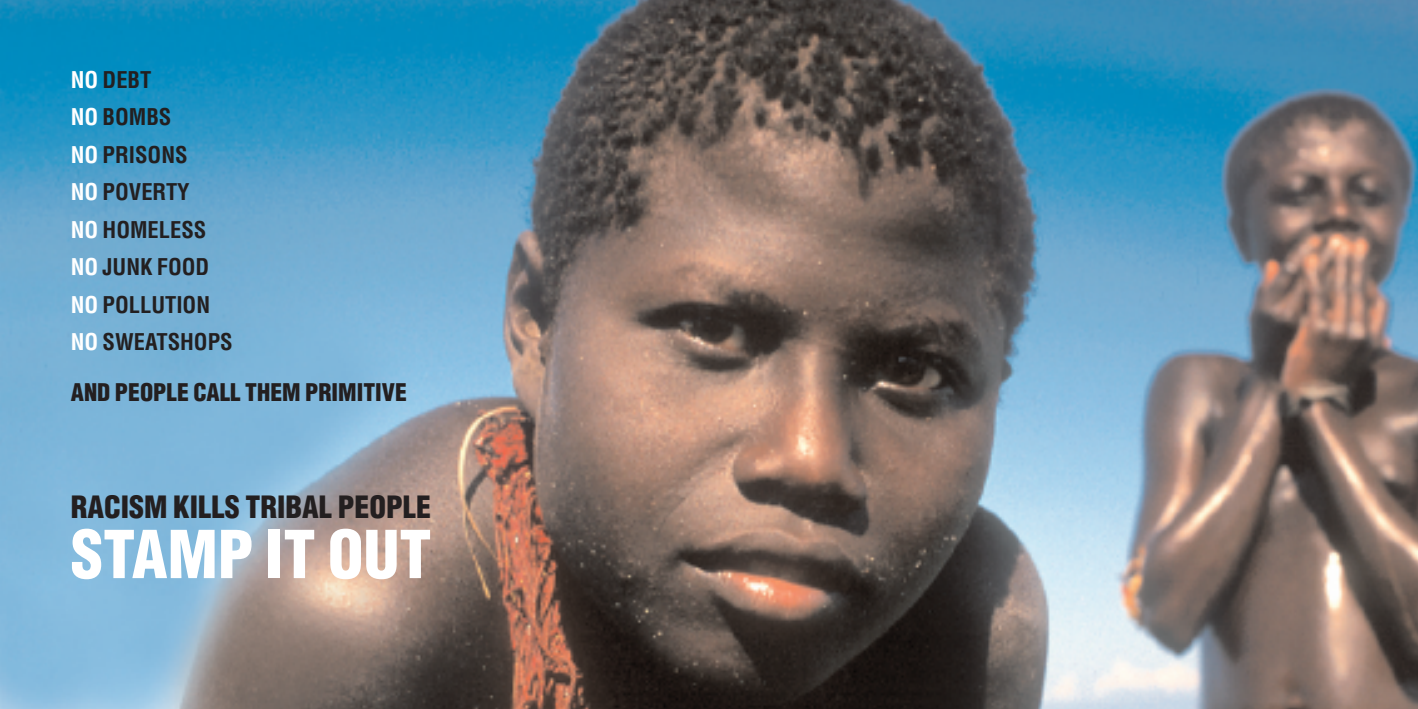
<style>
.page{position:relative;width:1418px;height:709px;background:#fff}
.page>*{position:absolute;margin:0;border:0;box-sizing:border-box;transform-origin:0 0}
.t1{font:900 condensed 64.5px "Helvetica";color:#fff}
.t2{font:900 condensed 30px "Helvetica";color:#231f20}
.t3{font:900 condensed 23.75px "Helvetica";color:#231f20}
.t4{font:700 condensed 22.5px/37.5px "Helvetica";color:#231f20}
.s1{color:#fff}
</style>
<div class="page">
<img style="left:0;top:0;width:1417px;height:709px">
<p class="t4" style="left:71px;top:61px;width:163px"><span class="s1">NO</span> DEBT<br><span class="s1">NO</span> BOMBS<br><span class="s1">NO</span> PRISONS<br><span class="s1">NO</span> POVERTY<br><span class="s1">NO</span> HOMELESS<br><span class="s1">NO</span> JUNK FOOD<br><span class="s1">NO</span> POLLUTION<br><span class="s1">NO</span> SWEATSHOPS</p>
<p class="t3" style="left:71px;top:378px;width:337px">AND PEOPLE CALL THEM PRIMITIVE</p>
<h2 class="t2" style="left:71px;top:490px;width:362px">RACISM KILLS TRIBAL PEOPLE</h2>
<h1 class="t1" style="left:71px;top:518px;width:362px">STAMP IT OUT</h1>
</div>
